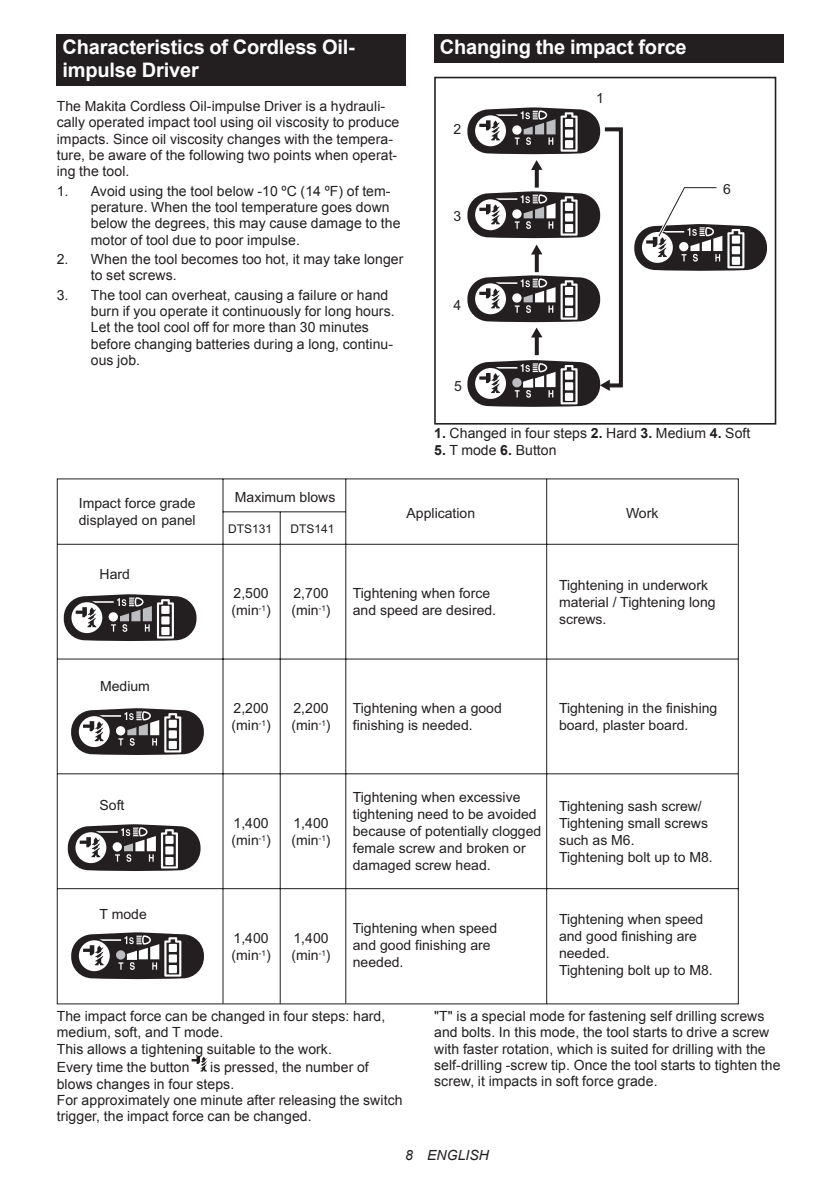
<style>
.page{position:relative;width:840px;height:1191px;background:#fff}
.page>*{position:absolute;margin:0;border:0;box-sizing:border-box;transform-origin:0 0}
.t1{font:700 20px/23.4px "Arial";letter-spacing:-.01em;color:#fff}
.t2{font:14px/17px "Arial";letter-spacing:.005em;color:#231f20}
.t3{font:italic 14px "Arial";letter-spacing:.005em;color:#231f20}
.t4{font:12px "Arial";color:#231f20}
.s1{font-weight:700}
</style>
<div class="page">
<div style="left:57px;top:34px;width:348px;height:52px;background:#231f20"></div>
<div style="left:434px;top:34px;width:348px;height:29px;background:#231f20"></div>
<div style="left:434px;top:77px;width:341px;height:347px;border:2px solid #231f20"></div>
<svg style="left:634px;top:187px;width:132px;height:84px"></svg>
<svg style="left:467px;top:107px;width:156px;height:300px"></svg>
<svg style="left:57px;top:478px;width:681px;height:526px"></svg>
<svg style="left:191px;top:1056px;width:16px;height:15px"></svg>
<h1 class="t1" style="left:62px;top:36px;width:294px">Characteristics of Cordless Oil&shy;impulse Driver</h1>
<p class="t2" style="left:57px;top:98px;width:344px;line-height:16.4px">The Makita Cordless Oil-impulse Driver is a hydrauli&shy;cally operated impact tool using oil viscosity to produce impacts. Since oil viscosity changes with the tempera&shy;ture, be aware of the following two points when operat&shy;ing the tool.</p>
<p class="t2" style="left:91px;top:183px;width:311px;line-height:16.4px;text-indent:-34px">1. Avoid using the tool below -10 ºC (14 ºF) of tem&shy;perature. When the tool temperature goes down below the degrees, this may cause damage to the motor of tool due to poor impulse.</p>
<p class="t2" style="left:91px;top:251px;width:314px;line-height:16.4px;text-indent:-34px">2. When the tool becomes too hot, it may take longer to set screws.</p>
<p class="t2" style="left:91px;top:286px;width:305px;line-height:16.4px;text-indent:-34px">3. The tool can overheat, causing a failure or hand burn if you operate it continuously for long hours.<br>Let the tool cool off for more than 30 minutes before changing batteries during a long, continu&shy;ous job.</p>
<h1 class="t1" style="left:439px;top:36px;width:248px">Changing the impact force</h1>
<p class="t2" style="left:596px;top:90px;width:9px">1</p>
<p class="t2" style="left:453px;top:121px;width:9px">2</p>
<p class="t2" style="left:453px;top:207px;width:9px">3</p>
<p class="t2" style="left:453px;top:297px;width:9px">4</p>
<p class="t2" style="left:454px;top:377px;width:9px">5</p>
<p class="t2" style="left:722px;top:181px;width:9px">6</p>
<p class="t2" style="left:434px;top:425px;width:317px"><span class="s1">1.</span> Changed in four steps <span class="s1">2.</span> Hard <span class="s1">3.</span> Medium <span class="s1">4.</span> Soft</p>
<p class="t2" style="left:434px;top:441px;width:124px"><span class="s1">5.</span> T mode <span class="s1">6.</span> Button</p>
<p class="t2" style="left:79px;top:494px;width:118px">Impact force grade displayed on panel</p>
<p class="t2" style="left:100px;top:565px;width:32px">Hard</p>
<p class="t2" style="left:100px;top:678px;width:51px">Medium</p>
<p class="t2" style="left:100px;top:796px;width:26px">Soft</p>
<p class="t2" style="left:100px;top:905px;width:49px">T mode</p>
<p class="t2" style="left:235px;top:489px;width:102px">Maximum blows</p>
<p class="t4" style="left:228px;top:520px;width:46px">DTS131</p>
<p class="t4" style="left:290px;top:520px;width:46px">DTS141</p>
<p class="t2" style="left:406px;top:505px;width:70px">Application</p>
<p class="t2" style="left:625px;top:505px;width:34px">Work</p>
<p class="t2" style="left:231px;top:585px;width:41px">2,500 (min<sup>-1</sup>)</p>
<p class="t2" style="left:291px;top:585px;width:41px">2,700 (min<sup>-1</sup>)</p>
<p class="t2" style="left:352px;top:585px;width:145px">Tightening when force and speed are desired.</p>
<p class="t2" style="left:558px;top:576px;width:158px">Tightening in underwork material / Tightening long screws.</p>
<p class="t2" style="left:231px;top:699px;width:41px">2,200 (min<sup>-1</sup>)</p>
<p class="t2" style="left:291px;top:699px;width:41px">2,200 (min<sup>-1</sup>)</p>
<p class="t2" style="left:352px;top:699px;width:150px">Tightening when a good finishing is needed.</p>
<p class="t2" style="left:558px;top:699px;width:160px">Tightening in the finishing board, plaster board.</p>
<p class="t2" style="left:231px;top:814px;width:41px">1,400 (min<sup>-1</sup>)</p>
<p class="t2" style="left:291px;top:814px;width:41px">1,400 (min<sup>-1</sup>)</p>
<p class="t2" style="left:231px;top:929px;width:41px">1,400 (min<sup>-1</sup>)</p>
<p class="t2" style="left:291px;top:929px;width:41px">1,400 (min<sup>-1</sup>)</p>
<p class="t2" style="left:352px;top:789px;width:190px">Tightening when excessive tightening need to be avoided because of potentially clogged female screw and broken or damaged screw head.</p>
<p class="t2" style="left:352px;top:919px;width:146px">Tightening when speed and good finishing are needed.</p>
<p class="t2" style="left:558px;top:797px;width:155px">Tightening sash screw/<br>Tightening small screws such as M6.<br>Tightening bolt up to M8.</p>
<p class="t2" style="left:558px;top:911px;width:155px">Tightening when speed and good finishing are needed.<br>Tightening bolt up to M8.</p>
<p class="t2" style="left:57px;top:1007px;width:330px;line-height:16.4px">The impact force can be changed in four steps: hard, medium, soft, and T mode.<br>This allows a tightening suitable to the work.</p>
<p class="t2" style="left:57px;top:1059px;width:134px">Every time the button</p>
<p class="t2" style="left:57px;top:1059px;width:347px;line-height:16.4px;text-indent:153px">is pressed, the number of blows changes in four steps.<br>For approximately one minute after releasing the switch trigger, the impact force can be changed.</p>
<p class="t2" style="left:434px;top:1007px;width:348px;line-height:16.4px">"T" is a special mode for fastening self drilling screws and bolts. In this mode, the tool starts to drive a screw with faster rotation, which is suited for drilling with the self-drilling -screw tip. Once the tool starts to tighten the screw, it impacts in soft force grade.</p>
<p class="t3" style="left:405px;top:1146px;width:85px">8 ENGLISH</p>
</div>
